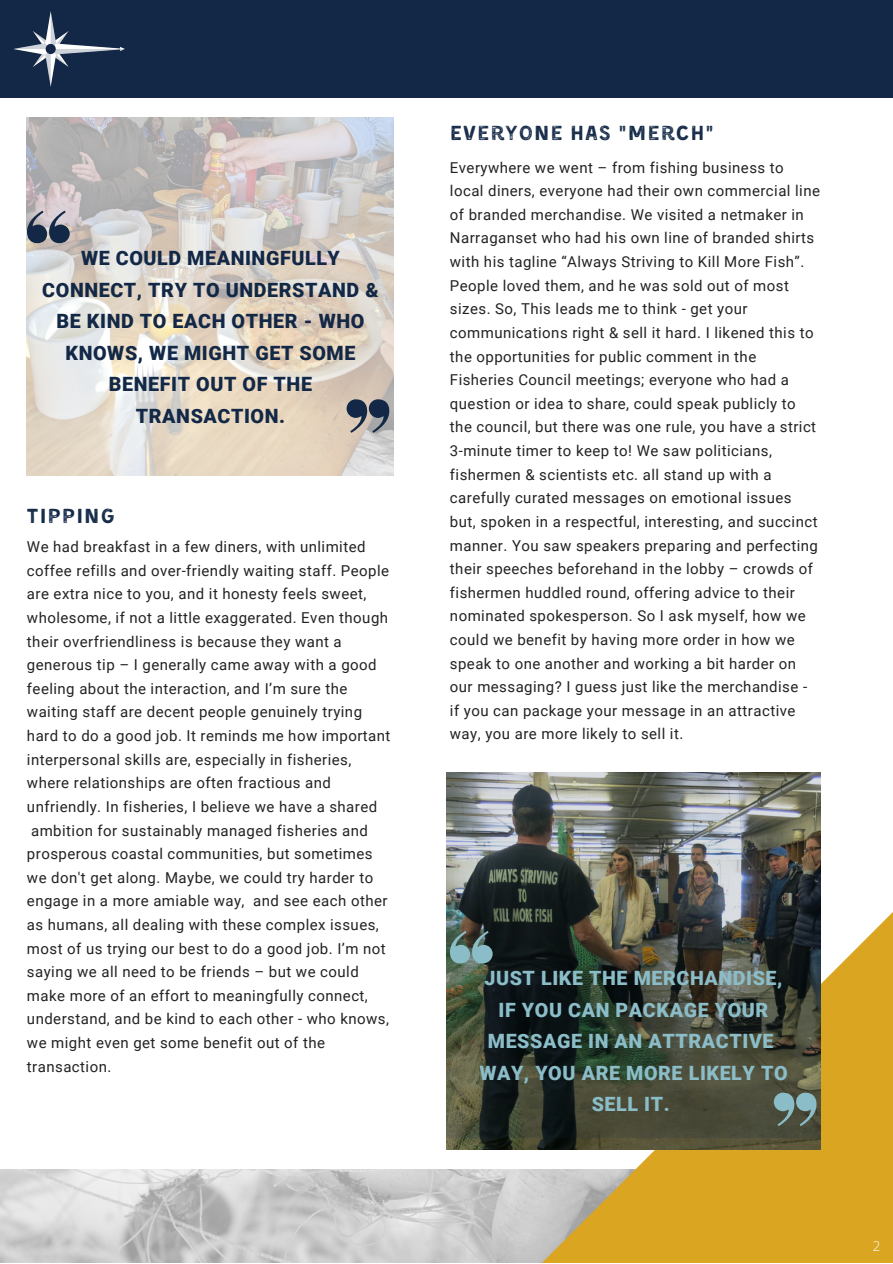
<style>
.page{position:relative;width:893px;height:1264px;background:#fff}
.page>*{position:absolute;margin:0;border:0;box-sizing:border-box;transform-origin:0 0}
.t1{font:21px "Kent 4 F Printed";letter-spacing:.05em;color:#122846}
.t2{font:900 19.65px/31.5px "Roboto";letter-spacing:.03em;color:#122846;text-align:center}
.t3{font:900 19.65px/31.5px "Roboto";letter-spacing:.03em;color:#8bbdc8;text-align:center}
.t4{font:15px/23.5px "Roboto";letter-spacing:.03em;color:#222}
.t5{font:300 13.5px "Open Sans";color:#fff}
</style>
<div class="page">
<div style="left:0;top:0;width:892px;height:98px;background:#122846"></div>
<img style="left:0;top:1169px;width:535px;height:93px">
<img style="left:13px;top:11px;width:112px;height:76px">
<svg style="left:535px;top:899px;width:357px;height:363px;background:#d9ae43"></svg>
<img style="left:27px;top:118px;width:366px;height:357px">
<img style="left:446px;top:1138px;width:374px;height:11px">
<img style="left:446px;top:772px;width:374px;height:366px">
<svg style="left:27px;top:211px;width:43px;height:32px"></svg>
<svg style="left:346px;top:399px;width:43px;height:34px"></svg>
<svg style="left:450px;top:930px;width:42px;height:33px"></svg>
<svg style="left:773px;top:1092px;width:43px;height:34px"></svg>
<h2 class="t2" style="left:42px;top:243px;width:338px">WE COULD MEANINGFULLY<br>CONNECT, TRY TO UNDERSTAND &amp;<br>BE KIND TO EACH OTHER - WHO<br>KNOWS, WE MIGHT GET SOME<br>BENEFIT OUT OF THE<br>TRANSACTION.</h2>
<h1 class="t1" style="left:27px;top:507px;width:89px">TIPPING</h1>
<p class="t4" style="left:27px;top:535px;width:365px">We had breakfast in a few diners, with unlimited coffee refills and over-friendly waiting staff. People are extra nice to you, and it honesty feels sweet, wholesome, if not a little exaggerated. Even though their overfriendliness is because they want a generous tip – I generally came away with a good feeling about the interaction, and I’m sure the waiting staff are decent people genuinely trying hard to do a good job. It reminds me how important interpersonal skills are, especially in fisheries, where relationships are often fractious and unfriendly. In fisheries, I believe we have a shared ambition for sustainably managed fisheries and prosperous coastal communities, but sometimes we don't get along. Maybe, we could try harder to engage in a more amiable way, and see each other as humans, all dealing with these complex issues, most of us trying our best to do a good job. I’m not saying we all need to be friends – but we could make more of an effort to meaningfully connect, understand, and be kind to each other - who knows, we might even get some benefit out of the transaction.</p>
<h1 class="t1" style="left:450px;top:124px;width:265px">EVERYONE HAS "MERCH"</h1>
<p class="t4" style="left:450px;top:156px;width:371px">Everywhere we went – from fishing business to local diners, everyone had their own commercial line of branded merchandise. We visited a netmaker in Narraganset who had his own line of branded shirts with his tagline “Always Striving to Kill More Fish”.<br>People loved them, and he was sold out of most sizes. So, This leads me to think - get your communications right &amp; sell it hard. I likened this to the opportunities for public comment in the Fisheries Council meetings; everyone who had a question or idea to share, could speak publicly to the council, but there was one rule, you have a strict 3-minute timer to keep to! We saw politicians, fishermen &amp; scientists etc. all stand up with a carefully curated messages on emotional issues but, spoken in a respectful, interesting, and succinct manner. You saw speakers preparing and perfecting their speeches beforehand in the lobby – crowds of fishermen huddled round, offering advice to their nominated spokesperson. So I ask myself, how we could we benefit by having more order in how we speak to one another and working a bit harder on our messaging? I guess just like the merchandise - if you can package your message in an attractive way, you are more likely to sell it.</p>
<h2 class="t3" style="left:479px;top:963px;width:310px">JUST LIKE THE MERCHANDISE,<br>IF YOU CAN PACKAGE YOUR<br>MESSAGE IN AN ATTRACTIVE<br>WAY, YOU ARE MORE LIKELY TO<br>SELL IT.</h2>
<p class="t5" style="left:872px;top:1236px;width:9px">2</p>
</div>
